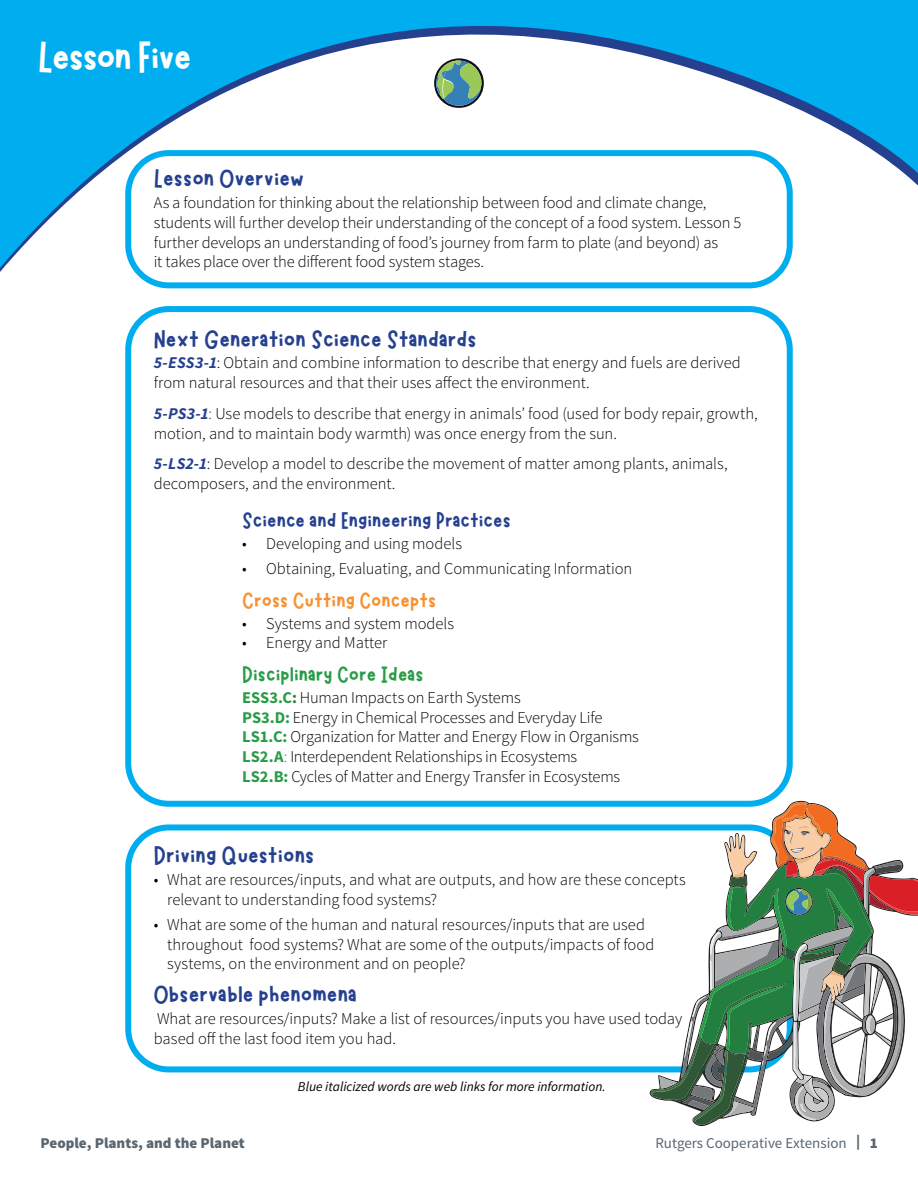
<style>
.page{position:relative;width:918px;height:1188px;background:#fff}
.page>*{position:absolute;margin:0;border:0;box-sizing:border-box;transform-origin:0 0}
.Lesson{font:45px "Marykate";letter-spacing:-.03em;color:#fff}
.Lesson_Blue_Header{font:27px "Marykate";color:#25408f}
.Lesson_Green_Header_NEW{font:24px "Marykate";color:#25408f}
.Lesson_Green_Header_NEW-2{font:24px "Marykate";color:#289c47}
.Lesson_Green_Header_NEW-3{font:24px "Marykate";color:#f79131}
.Lesson_copy{font:300 16.5px/19.8px "Source Sans Pro";letter-spacing:-.01em;color:#000}
.Lesson_Bullets{font:300 16.5px/19.8px "Source Sans Pro";letter-spacing:-.005em;color:#000}
.Blue_Number_Bullets{font:300 16.5px "Source Sans Pro";letter-spacing:-.005em;color:#000}
.Lesson_Green_Header_NEW-4{font:300 16.5px "Source Sans Pro";color:#000}
.Footer_right{font:15px "Source Sans Pro";color:#5b6770}
.t1{font:900 15px "Source Sans Pro";color:#5b6770}
.asterisk{font:italic 13.5px "Source Sans Pro";color:#000}
.s1{font-weight:700;font-style:italic;color:#25408f}
.s2{color:#25408f}
.s3{font-weight:700;color:#289c47}
.s4{font-weight:700;color:#277f3e}
.s5{color:#289c47}
.s6{font-weight:900}
</style>
<div class="page">
<svg style="left:0;top:0;width:918px;height:342px"></svg>
<div style="left:125px;top:150px;width:668px;height:138px;border:6px solid #00aeef;border-radius:41px"></div>
<div style="left:125px;top:824px;width:668px;height:248px;border:6px solid #00aeef;border-radius:40px"></div>
<div style="left:125px;top:306px;width:668px;height:501px;border:6px solid #00aeef;border-radius:40px"></div>
<svg style="left:650px;top:802px;width:268px;height:323px"></svg>
<h3 class="Lesson" style="left:38px;top:40px;width:155px">Lesson Five</h3>
<p class="Lesson_Blue_Header" style="left:154px;top:168px;width:151px">Lesson Overview</p>
<p class="Lesson_copy" style="left:154px;top:193px;width:589px">As a foundation for thinking about the relationship between food and climate change, students will further develop their understanding of the concept of a food system. Lesson 5 further develops an understanding of food’s journey from farm to plate (and beyond) as<br>it takes place over the different food system stages.</p>
<p class="Lesson_Blue_Header" style="left:154px;top:329px;width:324px">Next Generation Science Standards</p>
<p class="Lesson_copy" style="left:154px;top:353px;width:589px"><span class="s1">5-ESS3-1</span>: Obtain and combine information to describe that energy and fuels are derived from natural resources and that their uses affect the environment.</p>
<p class="Lesson_copy" style="left:154px;top:404px;width:605px"><span class="s1">5-PS3-1</span><span class="s2">:</span> Use models to describe that energy in animals’ food (used for body repair, growth, motion, and to maintain body warmth) was once energy from the sun.</p>
<p class="Lesson_copy" style="left:154px;top:454px;width:575px"><span class="s1">5-LS2-1</span>: Develop a model to describe the movement of matter among plants, animals, decomposers, and the environment.</p>
<p class="Lesson_Green_Header_NEW" style="left:242px;top:512px;width:270px">Science and Engineering Practices</p>
<p class="Blue_Number_Bullets" style="left:242px;top:533px;width:221px">• Developing and using models</p>
<p class="Blue_Number_Bullets" style="left:242px;top:559px;width:391px">• Obtaining, Evaluating, and Communicating Information</p>
<p class="Lesson_Green_Header_NEW-3" style="left:242px;top:591px;width:196px">Cross Cutting Concepts</p>
<p class="Lesson_Green_Header_NEW-4" style="left:242px;top:613px;width:213px">• Systems and system models</p>
<p class="Lesson_Green_Header_NEW-4" style="left:242px;top:633px;width:147px">• Energy and Matter</p>
<p class="Lesson_Green_Header_NEW-2" style="left:242px;top:665px;width:183px">Disciplinary Core Ideas</p>
<p class="Lesson_copy" style="left:242px;top:687px;width:280px"><span class="s3">ESS3.C</span><span class="s4">:</span> Human Impacts on Earth Systems</p>
<p class="Lesson_copy" style="left:242px;top:707px;width:362px"><span class="s3">PS3.D:</span> Energy in Chemical Processes and Everyday Life</p>
<p class="Lesson_copy" style="left:242px;top:727px;width:398px"><span class="s3">LS1.C:</span> Organization for Matter and Energy Flow in Organisms</p>
<p class="Lesson_copy" style="left:242px;top:747px;width:336px"><span class="s3">LS2.A</span><span class="s5">:</span> Interdependent Relationships in Ecosystems</p>
<p class="Lesson_copy" style="left:242px;top:767px;width:380px"><span class="s3">LS2.B:</span> Cycles of Matter and Energy Transfer in Ecosystems</p>
<p class="Lesson_Blue_Header" style="left:154px;top:845px;width:162px">Driving Questions</p>
<p class="Lesson_Bullets" style="left:167px;top:869px;width:520px;text-indent:-14px">• What are resources/inputs, and what are outputs, and how are these concepts relevant to understanding food systems?</p>
<p class="Lesson_Bullets" style="left:167px;top:914px;width:489px;text-indent:-14px">• What are some of the human and natural resources/inputs that are used throughout food systems? What are some of the outputs/impacts of food systems, on the environment and on people?</p>
<p class="Lesson_Blue_Header" style="left:154px;top:984px;width:205px">Observable phenomena</p>
<p class="Lesson_copy" style="left:154px;top:1009px;width:530px">What are resources/inputs? Make a list of resources/inputs you have used today based off the last food item you had.</p>
<p class="t1" style="left:40px;top:1133px;width:206px">People, Plants, and the Planet</p>
<p class="asterisk" style="left:298px;top:1078px;width:309px">Blue italicized words are web links for more information.</p>
<p class="Footer_right" style="left:655px;top:1134px;width:224px">Rutgers Cooperative Extension <span class="s6">| 1</span></p>
</div>
